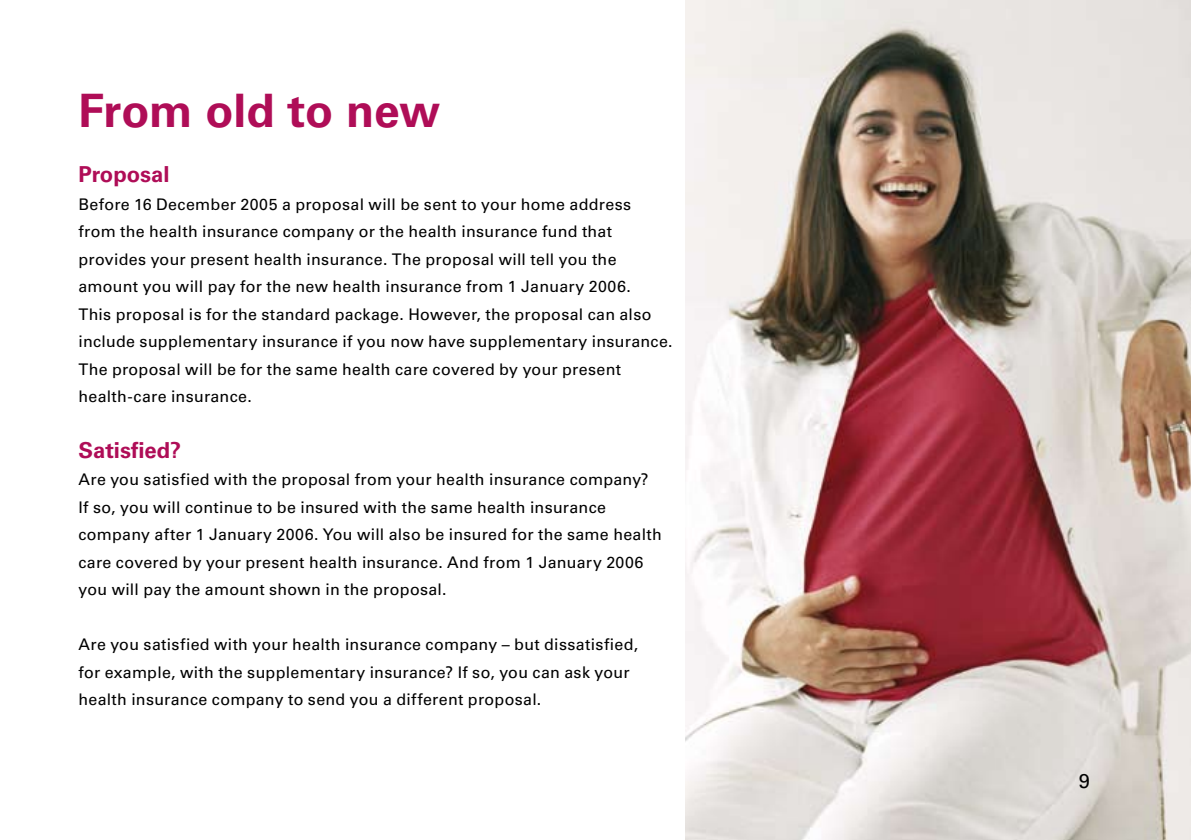
<style>
.page{position:relative;width:1191px;height:840px;background:#fff}
.page>*{position:absolute;margin:0;border:0;box-sizing:border-box;transform-origin:0 0}
.t1{font:700 46px "Univers LT Std";letter-spacing:-.005em;color:#af0d57}
.t2{font:700 22px "Univers LT Std";color:#af0d57}
.t3{font:20px "Univers LT Std";color:#000}
.t4{font:16px/27.6px "Univers LT Std";letter-spacing:.015em;color:#000}
</style>
<div class="page">
<img style="left:685px;top:0;width:506px;height:839px">
<h1 class="t1" style="left:78px;top:84px;width:363px">From old to new</h1>
<h2 class="t2" style="left:78px;top:161px;width:93px">Proposal</h2>
<p class="t4" style="left:78px;top:190px;width:596px">Before 16 December 2005 a proposal will be sent to your home address<br>from the health insurance company or the health insurance fund that provides your present health insurance. The proposal will tell you the amount you will pay for the new health insurance from 1 January 2006.<br>This proposal is for the standard package. However, the proposal can also include supplementary insurance if you now have supplementary insurance.<br>The proposal will be for the same health care covered by your present health-care insurance.</p>
<h2 class="t2" style="left:78px;top:436px;width:104px">Satisfied?</h2>
<p class="t4" style="left:78px;top:465px;width:585px">Are you satisfied with the proposal from your health insurance company?<br>If so, you will continue to be insured with the same health insurance company after 1 January 2006. You will also be insured for the same health care covered by your present health insurance. And from 1 January 2006 you will pay the amount shown in the proposal.</p>
<p class="t4" style="left:78px;top:630px;width:561px">Are you satisfied with your health insurance company – but dissatisfied, for example, with the supplementary insurance? If so, you can ask your health insurance company to send you a different proposal.</p>
<p class="t3" style="left:1078px;top:768px;width:13px">9</p>
</div>
